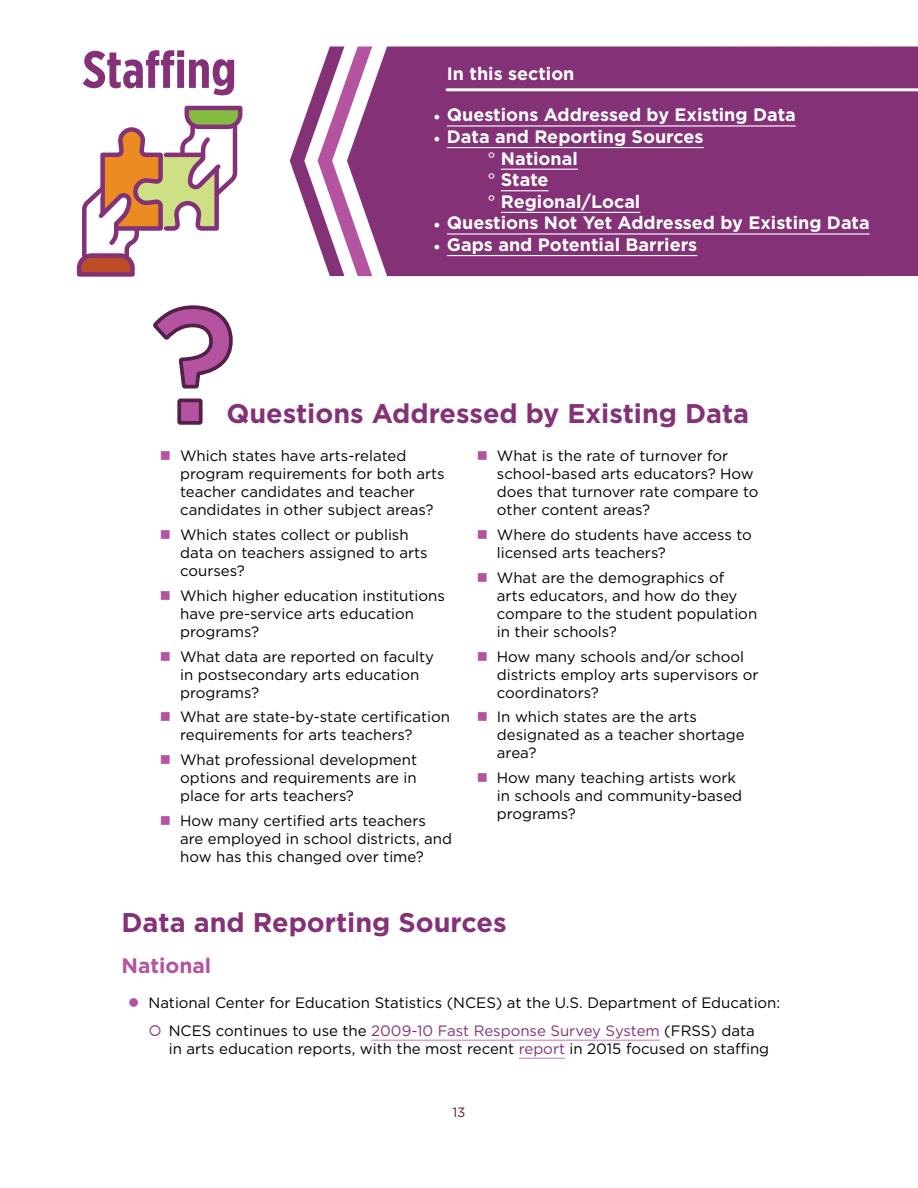
<style>
.page{position:relative;width:918px;height:1188px;background:#fff}
.page>*{position:absolute;margin:0;border:0;box-sizing:border-box;transform-origin:0 0}
.t1{font:700 52.5px "Gotham X Narrow";color:#843177}
.t2{font:700 27px "Gotham";color:#843177}
.t3{font:700 21px "Gotham";color:#b4539f}
.t4{font:700 18px/21.6px "Gotham";color:#fff}
.t5{font:15px/18px "Gotham";color:#000}
.t6{font:13.5px "Gotham";color:#541f49}
.s1{font-family:"Minion Pro";font-weight:400}
.s2{font-weight:400}
.s3{color:#843177}
</style>
<div class="page">
<svg style="left:290px;top:120px;width:14px;height:82px"></svg>
<svg style="left:304px;top:46px;width:28px;height:231px"></svg>
<svg style="left:318px;top:47px;width:14px;height:229px"></svg>
<svg style="left:332px;top:46px;width:574px;height:231px"></svg>
<div style="left:347px;top:47px;width:571px;height:229px;background:#843177"></div>
<svg style="left:76px;top:105px;width:167px;height:172px"></svg>
<hr style="left:447px;top:125px;width:349px;height:2px;background:#fff">
<hr style="left:447px;top:147px;width:257px;height:1px;background:#fff">
<hr style="left:501px;top:169px;width:77px;height:1px;background:#fff">
<hr style="left:501px;top:190px;width:48px;height:1px;background:#fff">
<hr style="left:501px;top:212px;width:139px;height:1px;background:#fff">
<hr style="left:447px;top:233px;width:423px;height:2px;background:#fff">
<hr style="left:447px;top:255px;width:250px;height:1px;background:#fff">
<hr style="left:447px;top:88px;width:471px;height:3px;background:#fff">
<hr style="left:371px;top:1040px;width:289px;height:1px;background:#c17bb4">
<hr style="left:519px;top:1058px;width:46px;height:1px;background:#c17bb4">
<svg style="left:153px;top:305px;width:80px;height:120px"></svg>
<h1 class="t1" style="left:83px;top:37px;width:155px">Staffing</h1>
<p class="t4" style="left:447px;top:62px;width:129px">In this section</p>
<p class="t4" style="left:433px;top:104px;width:364px"><span class="s1">•</span> Questions Addressed by Existing Data</p>
<p class="t4" style="left:487px;top:126px;width:218px;text-indent:-54px"><span class="s1">•</span> Data and Reporting Sources <span class="s2">°</span> National<br><span class="s2">°</span> State<br><span class="s2">°</span> Regional/Local</p>
<p class="t4" style="left:433px;top:212px;width:438px"><span class="s1">•</span> Questions Not Yet Addressed by Existing Data</p>
<p class="t4" style="left:433px;top:234px;width:265px"><span class="s1">•</span> Gaps and Potential Barriers</p>
<h2 class="t2" style="left:226px;top:396px;width:524px">Questions Addressed by Existing Data</h2>
<p class="t5" style="left:180px;top:447px;width:266px">Which states have arts-related program requirements for both arts teacher candidates and teacher candidates in other subject areas?</p>
<p class="t5" style="left:180px;top:525px;width:249px">Which states collect or publish data on teachers assigned to arts courses?</p>
<p class="t5" style="left:180px;top:586px;width:266px">Which higher education institutions have pre-service arts education programs?</p>
<p class="t5" style="left:180px;top:647px;width:256px">What data are reported on faculty in postsecondary arts education programs?</p>
<p class="t5" style="left:180px;top:708px;width:271px">What are state-by-state certification requirements for arts teachers?</p>
<p class="t5" style="left:180px;top:750px;width:238px;text-align:justify">What professional development options and requirements are in place for arts teachers?</p>
<p class="t5" style="left:180px;top:811px;width:274px">How many certified arts teachers are employed in school districts, and how has this changed over time?</p>
<p class="t5" style="left:497px;top:447px;width:263px">What is the rate of turnover for school-based arts educators? How does that turnover rate compare to other content areas?</p>
<p class="t5" style="left:497px;top:525px;width:256px">Where do students have access to licensed arts teachers?</p>
<p class="t5" style="left:497px;top:568px;width:262px">What are the demographics of<br>arts educators, and how do they compare to the student population in their schools?</p>
<p class="t5" style="left:497px;top:647px;width:263px">How many schools and/or school districts employ arts supervisors or coordinators?</p>
<p class="t5" style="left:497px;top:708px;width:249px">In which states are the arts designated as a teacher shortage area?</p>
<p class="t5" style="left:497px;top:768px;width:247px">How many teaching artists work in schools and community-based programs?</p>
<h2 class="t2" style="left:122px;top:905px;width:387px">Data and Reporting Sources</h2>
<h3 class="t3" style="left:122px;top:952px;width:91px">National</h3>
<p class="t5" style="left:148px;top:988px;width:633px;line-height:28.8px;text-align:center">National Center for Education Statistics (NCES) at the U.S. Department of Education:<br>NCES continues to use the <span class="s3">2009-10 Fast Response Survey System</span> (FRSS) data</p>
<p class="t5" style="left:169px;top:1040px;width:602px">in arts education reports, with the most recent <span class="s3">report</span> in 2015 focused on staffing</p>
<p class="t6" style="left:452px;top:1103px;width:15px">13</p>
</div>
